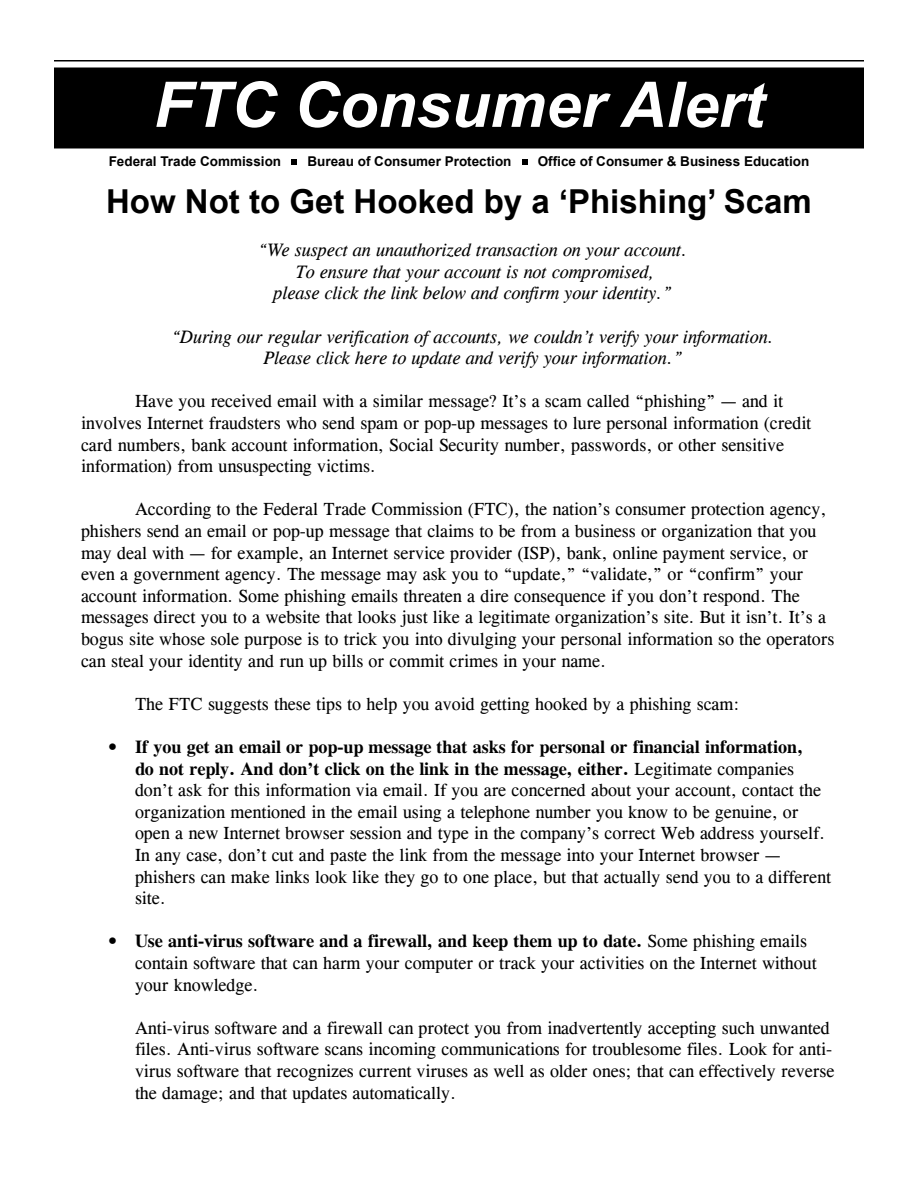
<style>
.page{position:relative;width:918px;height:1188px;background:#fff}
.page>*{position:absolute;margin:0;border:0;box-sizing:border-box;transform-origin:0 0}
.FTC_Consumer_Alert{font:italic 700 63px "Arial";color:#fff}
.t1{font:700 33px "Arial";color:#000}
.Bullet{font:18px/21.6px "CG Times";color:#000}
.Body_Text{font:18px/21.6px "CG Times";color:#000}
.Body_Text-2{font:italic 18px "CG Times";color:#000}
.FTC__BCP__OCBE{font:700 13.5px "Arial";color:#000}
.s1{font-weight:700}
</style>
<div class="page">
<div style="left:55px;top:68px;width:808px;height:80px;background:#000"></div>
<div style="left:54px;top:68px;width:810px;height:81px;border:2px solid #000"></div>
<hr style="left:54px;top:60px;width:810px;height:2px;background:#000">
<svg style="left:292px;top:159px;width:5px;height:6px"></svg>
<svg style="left:522px;top:159px;width:6px;height:6px"></svg>
<p class="FTC_Consumer_Alert" style="left:154px;top:62px;width:612px">FTC Consumer Alert</p>
<p class="FTC__BCP__OCBE" style="left:109px;top:153px;width:174px">Federal Trade Commission</p>
<p class="FTC__BCP__OCBE" style="left:308px;top:153px;width:206px">Bureau of Consumer Protection</p>
<p class="FTC__BCP__OCBE" style="left:538px;top:153px;width:273px">Office of Consumer &amp; Business Education</p>
<p class="t1" style="left:106px;top:180px;width:707px">How Not to Get Hooked by a ‘Phishing’ Scam</p>
<p class="Body_Text-2" style="left:258px;top:240px;width:431px">“We suspect an unauthorized transaction on your account.</p>
<p class="Body_Text-2" style="left:296px;top:261px;width:360px">To ensure that your account is not compromised,</p>
<p class="Body_Text-2" style="left:274px;top:283px;width:399px">please click the link below and confirm your identity.”</p>
<p class="Body_Text-2" style="left:171px;top:326px;width:604px">“During our regular verification of accounts, we couldn’t verify your information.</p>
<p class="Body_Text-2" style="left:263px;top:348px;width:420px">Please click here to update and verify your information.”</p>
<p class="Body_Text" style="left:81px;top:391px;width:732px;text-indent:54px">Have you received email with a similar message? It’s a scam called “phishing” — and it involves Internet fraudsters who send spam or pop-up messages to lure personal information (credit card numbers, bank account information, Social Security number, passwords, or other sensitive information) from unsuspecting victims.</p>
<p class="Body_Text" style="left:81px;top:499px;width:755px;text-indent:54px">According to the Federal Trade Commission (FTC), the nation’s consumer protection agency, phishers send an email or pop-up message that claims to be from a business or organization that you may deal with — for example, an Internet service provider (ISP), bank, online payment service, or even a government agency. The message may ask you to “update,” “validate,” or “confirm” your account information. Some phishing emails threaten a dire consequence if you don’t respond. The messages direct you to a website that looks just like a legitimate organization’s site. But it isn’t. It’s a bogus site whose sole purpose is to trick you into divulging your personal information so the operators can steal your identity and run up bills or commit crimes in your name.</p>
<p class="Body_Text" style="left:135px;top:693px;width:606px">The FTC suggests these tips to help you avoid getting hooked by a phishing scam:</p>
<p class="Bullet" style="left:135px;top:736px;width:698px;text-indent:-27px">• <span class="s1">If you get an email or pop-up message that asks for personal or financial information,<br>do not reply. And don’t click on the link in the message, either.</span> Legitimate companies don’t ask for this information via email. If you are concerned about your account, contact the organization mentioned in the email using a telephone number you know to be genuine, or open a new Internet browser session and type in the company’s correct Web address yourself.<br>In any case, don’t cut and paste the link from the message into your Internet browser — phishers can make links look like they go to one place, but that actually send you to a different site.</p>
<p class="Bullet" style="left:135px;top:931px;width:683px;text-indent:-27px">• <span class="s1">Use anti-virus software and a firewall, and keep them up to date.</span> Some phishing emails contain software that can harm your computer or track your activities on the Internet without your knowledge.</p>
<p class="Bullet" style="left:135px;top:1017px;width:701px">Anti-virus software and a firewall can protect you from inadvertently accepting such unwanted files. Anti-virus software scans incoming communications for troublesome files. Look for anti&shy;virus software that recognizes current viruses as well as older ones; that can effectively reverse the damage; and that updates automatically.</p>
</div>
